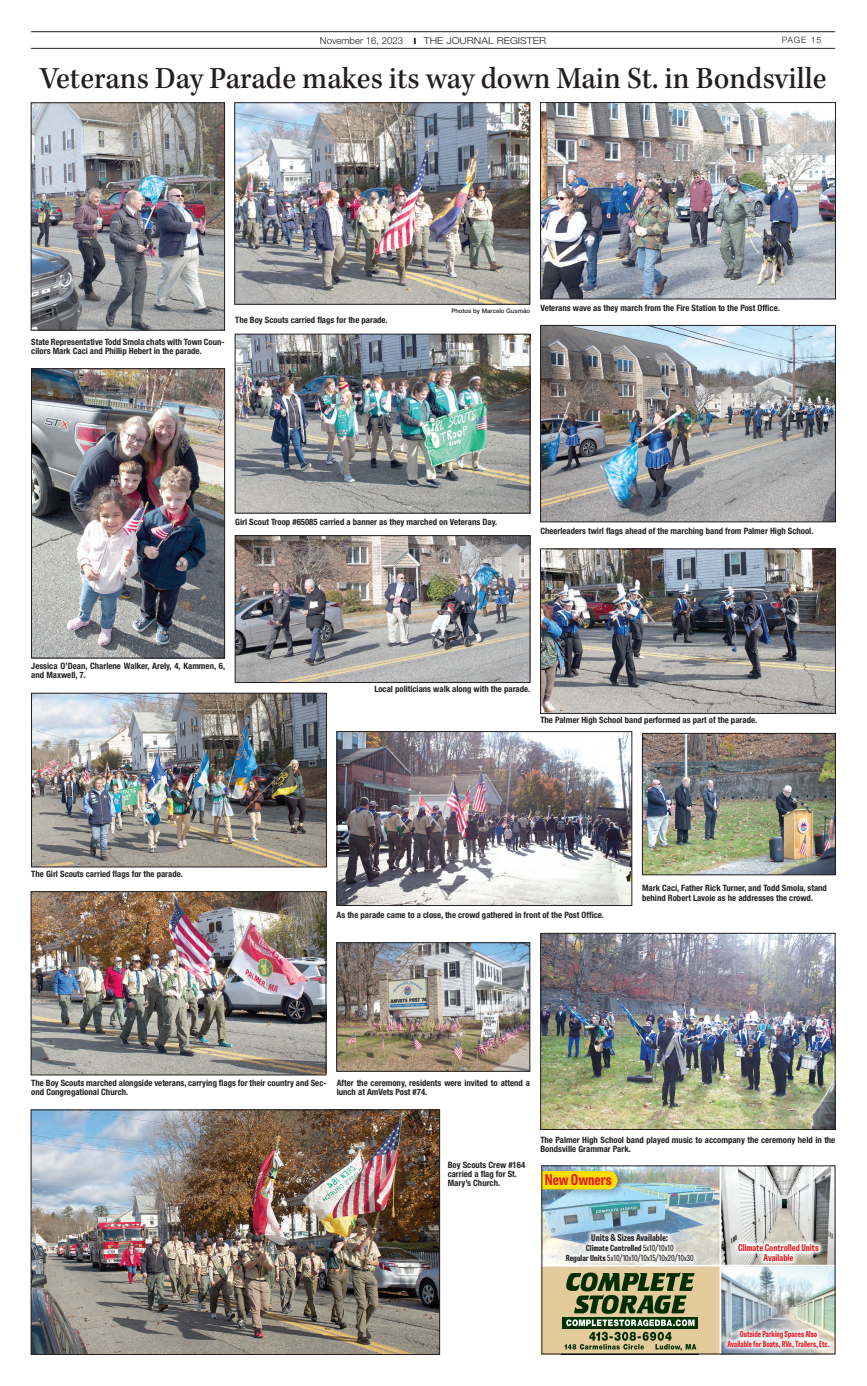
<style>
.page{position:relative;width:867px;height:1386px;background:#fff}
.page>*{position:absolute;margin:0;border:0;box-sizing:border-box;transform-origin:0 0}
.JRHeadlineLt{font:500 31.5px "Kepler Std";color:#231f20;scale:.95 1}
.t1{font:700 condensed 14px "Belarius Sans";color:#e61e25}
.t2{font:300 9.62px "Helvetica Neue LT Std";color:#231f20}
.JR_cutline{font:700 condensed 8.75px/9.4px "Helvetica Neue LT Std";color:#231f20}
.t3{font:700 condensed 8.75px/9.6px "Belarius Sans";color:#e61e25;text-align:center}
.t4{font:700 condensed 8.75px "Belarius Sans";color:#231f20}
.t5{font:300 8.75px "Helvetica Neue LT Std";letter-spacing:.1em;color:#231f20}
.t6{font:condensed 7.88px/10.5px "Belarius Sans";color:#231f20;text-align:center}
.t7{font:700 condensed 7.88px/9.5px "Belarius Sans";color:#e61e25;text-align:center;scale:.89 1}
.JR_photo_credit{font:500 6.12px "Helvetica Neue LT Std";color:#231f20}
.s1{font-weight:700}
</style>
<div class="page">
<hr style="left:31px;top:48px;width:803px;height:1px;background:#231f20">
<hr style="left:31px;top:32px;width:803px;height:1px;background:#231f20">
<img style="left:33px;top:370px;width:190px;height:286px">
<div style="left:31px;top:368px;width:194px;height:290px;border:1px solid #231f20"></div>
<img style="left:542px;top:104px;width:291px;height:193px">
<div style="left:540px;top:102px;width:295px;height:197px;border:1px solid #231f20"></div>
<img style="left:237px;top:537px;width:291px;height:144px">
<div style="left:235px;top:535px;width:295px;height:148px;border:1px solid #231f20"></div>
<img style="left:542px;top:327px;width:291px;height:193px">
<div style="left:540px;top:325px;width:295px;height:197px;border:1px solid #231f20"></div>
<img style="left:33px;top:104px;width:190px;height:224px">
<div style="left:31px;top:102px;width:194px;height:228px;border:1px solid #231f20"></div>
<img style="left:542px;top:551px;width:291px;height:161px">
<div style="left:540px;top:549px;width:295px;height:165px;border:1px solid #231f20"></div>
<img style="left:33px;top:695px;width:291px;height:170px">
<div style="left:31px;top:693px;width:295px;height:174px;border:1px solid #231f20"></div>
<img style="left:237px;top:336px;width:291px;height:175px">
<div style="left:235px;top:334px;width:295px;height:179px;border:1px solid #231f20"></div>
<img style="left:33px;top:893px;width:291px;height:180px">
<div style="left:31px;top:891px;width:295px;height:184px;border:1px solid #231f20"></div>
<img style="left:33px;top:1112px;width:404px;height:241px">
<div style="left:31px;top:1110px;width:408px;height:245px;border:1px solid #231f20"></div>
<img style="left:338px;top:733px;width:292px;height:171px">
<div style="left:336px;top:731px;width:296px;height:175px;border:1px solid #231f20"></div>
<img style="left:644px;top:735px;width:189px;height:138px">
<div style="left:642px;top:733px;width:193px;height:142px;border:1px solid #231f20"></div>
<img style="left:542px;top:935px;width:291px;height:193px">
<div style="left:540px;top:933px;width:295px;height:197px;border:1px solid #231f20"></div>
<img style="left:338px;top:944px;width:190px;height:126px">
<div style="left:336px;top:942px;width:194px;height:130px;border:1px solid #231f20"></div>
<div style="left:541px;top:1266px;width:181px;height:88px;background:#e4cb9c"></div>
<img style="left:721px;top:1167px;width:112px;height:158px">
<img style="left:543px;top:1167px;width:176px;height:98px">
<hr style="left:719px;top:1165px;width:2px;height:189px;background:#fff">
<hr style="left:541px;top:1265px;width:294px;height:1px;background:#fff">
<svg style="left:732px;top:1239px;width:92px;height:26px"></svg>
<div style="left:560px;top:1229px;width:138px;height:40px;background:#fff;opacity:.91"></div>
<div style="left:721px;top:1325px;width:113px;height:29px;background:#fff;opacity:.87"></div>
<div style="left:541px;top:1169px;width:84px;height:28px;background:#231f20;opacity:.25"></div>
<svg style="left:543px;top:1171px;width:74px;height:18px"></svg>
<svg style="left:561px;top:1272px;width:137px;height:82px"></svg>
<img style="left:236px;top:104px;width:292px;height:199px">
<div style="left:234px;top:102px;width:296px;height:203px;border:1px solid #231f20"></div>
<p class="t2" style="left:320px;top:34px;width:228px">November 16, 2023 ❙ THE JOURNAL REGISTER</p>
<p class="t5" style="left:781px;top:35px;width:41px">PAGE 15</p>
<p class="JRHeadlineLt" style="left:40px;top:61px;width:829px">Veterans Day Parade makes its way down Main St. in Bondsville</p>
<p class="JR_cutline" style="left:31px;top:337px;width:195px">State Representative Todd Smola chats with Town Coun&shy;cilors Mark Caci and Phillip Hebert in the parade.</p>
<p class="JR_cutline" style="left:235px;top:315px;width:154px">The Boy Scouts carried flags for the parade.</p>
<p class="JR_photo_credit" style="left:451px;top:307px;width:80px">Photos by Marcelo Gusmão</p>
<p class="JR_cutline" style="left:540px;top:303px;width:241px">Veterans wave as they march from the Fire Station to the Post Office.</p>
<p class="JR_cutline" style="left:235px;top:517px;width:263px">Girl Scout Troop #65085 carried a banner as they marched on Veterans Day.</p>
<p class="JR_cutline" style="left:540px;top:526px;width:274px">Cheerleaders twirl flags ahead of the marching band from Palmer High School.</p>
<p class="JR_cutline" style="left:31px;top:661px;width:195px">Jessica O’Dean, Charlene Walker, Arely, 4, Kammen, 6, and Maxwell, 7.</p>
<p class="JR_cutline" style="left:374px;top:684px;width:157px">Local politicians walk along with the parade.</p>
<p class="JR_cutline" style="left:540px;top:715px;width:218px">The Palmer High School band performed as part of the parade.</p>
<p class="JR_cutline" style="left:31px;top:869px;width:153px">The Girl Scouts carried flags for the parade.</p>
<p class="JR_cutline" style="left:336px;top:911px;width:269px">As the parade came to a close, the crowd gathered in front of the Post Office.</p>
<p class="JR_cutline" style="left:642px;top:884px;width:186px">Mark Caci, Father Rick Turner, and Todd Smola, stand behind Robert Lavoie as he addresses the crowd.</p>
<p class="JR_cutline" style="left:31px;top:1078px;width:297px">The Boy Scouts marched alongside veterans, carrying flags for their country and Sec&shy;ond Congregational Church.</p>
<p class="JR_cutline" style="left:336px;top:1078px;width:195px">After the ceremony, residents were invited to attend a lunch at AmVets Post #74.</p>
<p class="JR_cutline" style="left:447px;top:1160px;width:79px">Boy Scouts Crew #164 carried a flag for St.<br>Mary’s Church.</p>
<p class="JR_cutline" style="left:540px;top:1135px;width:296px">The Palmer High School band played music to accompany the ceremony held in the<br>Bondsville Grammar Park.</p>
<p class="t1" style="left:544px;top:1170px;width:69px">New Owners</p>
<p class="t4" style="left:591px;top:1232px;width:78px">Units &amp; Sizes Available:</p>
<p class="t6" style="left:565px;top:1243px;width:129px"><span class="s1">Climate Controlled</span> 5x10/10x10<br><span class="s1">Regular Units</span> 5x10/10x10/10x15/10x20/10x30</p>
<p class="t3" style="left:737px;top:1243px;width:82px">Climate Controlled Units<br>Available</p>
<p class="t7" style="left:727px;top:1329px;width:116px">Outside Parking Spaces Also<br>Available for Boats, RVs, Trailers, Etc.</p>
</div>
